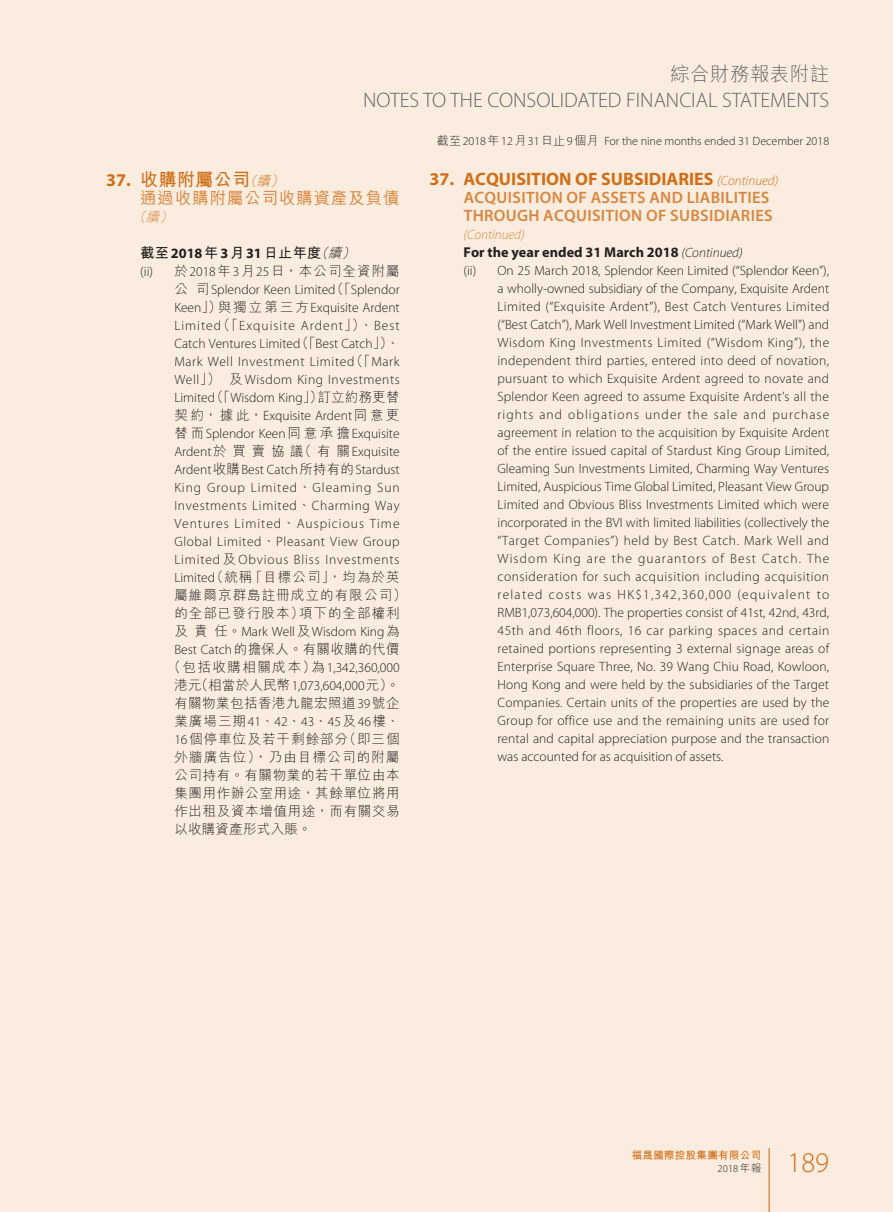
<style>
.page{position:relative;width:893px;height:1212px;background:#faeddf}
.page>*{position:absolute;margin:0;border:0;box-sizing:border-box;transform-origin:0 0}
.t1{font:300 28.5px "Myriad Pro";color:#d06f18}
.t2{font:300 21px "Myriad Pro";color:#636366}
.t3{font:300 19.5px "M Hei HK";letter-spacing:.02em;color:#636366}
._01_H1_E{font:700 18px "Myriad Pro";color:#d06f18}
._001_H1_C{font:700 18px "M Hei HK";letter-spacing:.02em;color:#d06f18}
._02_H2_E{font:600 16.5px/18px "Myriad Pro";letter-spacing:.02em;color:#d8863f}
._002_H2_C{font:500 16.5px "M Hei HK";letter-spacing:.05em;color:#d8863f}
._03_H3_E{font:700 14.25px "Myriad Pro";color:#231f20}
._003_H3_C{font:700 14.25px "M Hei HK";letter-spacing:.02em;color:#231f20}
._00_txt_E{font:300 13.5px/18px "Myriad Pro";color:#231f20;text-align:justify}
._000_txt_C{font:300 13.5px "Myriad Pro";color:#231f20}
._000_txt_C-2{font:300 13.5px "Myriad Pro";letter-spacing:.04em;color:#231f20}
._000_txt_C-3{font:300 13.5px "M Hei HK";letter-spacing:.05em;color:#231f20}
._000_txt_C-4{font:300 13.5px "M Hei HK";letter-spacing:.08em;color:#231f20}
._000_txt_C-5{font:300 13.5px "Myriad Pro";letter-spacing:.07em;color:#231f20}
._000_txt_C-6{font:300 13.5px "Myriad Pro";letter-spacing:.075em;color:#231f20}
._000_txt_C-7{font:300 13.5px "Myriad Pro";letter-spacing:.06em;color:#231f20}
._000_txt_C-8{font:300 13.5px "M Hei HK";letter-spacing:.03em;color:#231f20}
._000_txt_C-9{font:300 13.5px "M Hei HK";letter-spacing:.075em;color:#231f20}
._000_txt_C-10{font:300 13.5px "M Hei HK";letter-spacing:.09em;color:#231f20}
._02_H2_E-2{font:italic 300 13.5px "Myriad Pro";color:#d8863f}
._000_txt_C-11{font:300 13.5px "M Hei HK";letter-spacing:.02em;color:#231f20}
._002_H2_C-2{font:italic 300 13.5px "M Hei HK";color:#d8863f}
.t4{font:300 12px "Myriad Pro";color:#231f20}
.t5{font:700 10.5px "M Hei HK";letter-spacing:.03em;color:#d06f18}
.t6{font:300 10.5px "Myriad Pro";color:#231f20}
.s1{font-family:"Myriad Pro"}
.s2{font-weight:300;font-style:italic;font-size:13.5px}
.s3{font-family:"M Hei HK"}
</style>
<div class="page">
<hr style="left:768px;top:1148px;width:2px;height:64px;background:#d06f18">
<h3 class="t3" style="left:670px;top:64px;width:160px">綜合財務報表附註</h3>
<h2 class="t2" style="left:363px;top:87px;width:468px">NOTES TO THE CONSOLIDATED FINANCIAL STATEMENTS</h2>
<p class="_001_H1_C" style="left:106px;top:166px;width:182px"><span class="s1">37.</span> 收購附屬公司<span class="s2">（續）</span></p>
<p class="_002_H2_C" style="left:140px;top:186px;width:261px">通過收購附屬公司收購資產及負債</p>
<p class="_002_H2_C-2" style="left:132px;top:210px;width:45px">（續）</p>
<p class="_003_H3_C" style="left:140px;top:243px;width:219px">截至<span class="s1">2018</span>年<span class="s1">3</span>月<span class="s1">31</span>日止年度<span class="s2">（續）</span></p>
<p class="_000_txt_C-2" style="left:140px;top:264px;width:14px">(ii)</p>
<p class="_000_txt_C-4" style="left:174px;top:264px;width:227px">於<span class="s1">2018</span>年<span class="s1">3</span>月<span class="s1">25</span>日，本公司全資附屬</p>
<p class="_000_txt_C" style="left:174px;top:282px;width:227px"><span class="s3">公司</span>Splendor Keen Limited<span class="s3">（「</span>Splendor</p>
<p class="_000_txt_C" style="left:174px;top:300px;width:227px">Keen<span class="s3">」）與獨立第三方</span>Exquisite Ardent</p>
<p class="_000_txt_C-6" style="left:174px;top:318px;width:227px">Limited<span class="s3">（「</span>Exquisite Ardent<span class="s3">」）、</span>Best</p>
<p class="_000_txt_C" style="left:174px;top:336px;width:227px">Catch Ventures Limited<span class="s3">（「</span>Best Catch<span class="s3">」）、</span></p>
<p class="_000_txt_C-2" style="left:174px;top:354px;width:227px">Mark Well Investment Limited<span class="s3">（「</span>Mark</p>
<p class="_000_txt_C-2" style="left:174px;top:372px;width:227px">Well<span class="s3">」） 及</span> Wisdom King Investments</p>
<p class="_000_txt_C" style="left:174px;top:390px;width:227px">Limited<span class="s3">（「</span>Wisdom King<span class="s3">」）訂立約務更替</span></p>
<p class="_000_txt_C" style="left:174px;top:408px;width:227px"><span class="s3">契約，據此，</span>Exquisite Ardent<span class="s3">同意更</span></p>
<p class="_000_txt_C" style="left:174px;top:426px;width:227px"><span class="s3">替而</span>Splendor Keen<span class="s3">同意承擔</span>Exquisite</p>
<p class="_000_txt_C" style="left:174px;top:444px;width:227px">Ardent<span class="s3">於買賣協議（有關</span>Exquisite</p>
<p class="_000_txt_C" style="left:174px;top:462px;width:227px">Ardent<span class="s3">收購</span>Best Catch<span class="s3">所持有的</span>Stardust</p>
<p class="_000_txt_C-5" style="left:174px;top:480px;width:227px">King Group Limited<span class="s3">、</span>Gleaming Sun</p>
<p class="_000_txt_C-2" style="left:174px;top:498px;width:227px">Investments Limited<span class="s3">、</span>Charming Way</p>
<p class="_000_txt_C-5" style="left:174px;top:516px;width:227px">Ventures Limited<span class="s3">、</span>Auspicious Time</p>
<p class="_000_txt_C-2" style="left:174px;top:534px;width:227px">Global Limited<span class="s3">、</span>Pleasant View Group</p>
<p class="_000_txt_C-7" style="left:174px;top:552px;width:227px">Limited <span class="s3">及</span> Obvious Bliss Investments</p>
<p class="_000_txt_C-4" style="left:174px;top:570px;width:227px"><span class="s1">Limited</span>（統稱「目標公司」，均為於英</p>
<p class="_000_txt_C-4" style="left:174px;top:588px;width:234px">屬維爾京群島註冊成立的有限公司）</p>
<p class="_000_txt_C-9" style="left:174px;top:606px;width:227px">的全部已發行股本）項下的全部權利</p>
<p class="_000_txt_C" style="left:174px;top:624px;width:227px"><span class="s3">及責任。</span>Mark Well<span class="s3">及</span>Wisdom King<span class="s3">為</span></p>
<p class="_000_txt_C-8" style="left:174px;top:642px;width:227px"><span class="s1">Best Catch</span>的擔保人。有關收購的代價</p>
<p class="_000_txt_C" style="left:168px;top:660px;width:234px"><span class="s3">（包括收購相關成本）為</span>1,342,360,000</p>
<p class="_000_txt_C" style="left:174px;top:678px;width:227px"><span class="s3">港元（相當於人民幣</span>1,073,604,000<span class="s3">元）。</span></p>
<p class="_000_txt_C-3" style="left:174px;top:696px;width:227px">有關物業包括香港九龍宏照道<span class="s1">39</span>號企</p>
<p class="_000_txt_C-3" style="left:174px;top:714px;width:227px">業廣場三期<span class="s1">41</span>、<span class="s1">42</span>、<span class="s1">43</span>、<span class="s1">45</span>及<span class="s1">46</span>樓、</p>
<p class="_000_txt_C-4" style="left:174px;top:732px;width:227px"><span class="s1">16</span>個停車位及若干剩餘部分（即三個</p>
<p class="_000_txt_C-10" style="left:174px;top:750px;width:227px">外牆廣告位），乃由目標公司的附屬</p>
<p class="_000_txt_C-3" style="left:174px;top:768px;width:227px">公司持有。有關物業的若干單位由本</p>
<p class="_000_txt_C-3" style="left:174px;top:786px;width:227px">集團用作辦公室用途，其餘單位將用</p>
<p class="_000_txt_C-3" style="left:174px;top:804px;width:227px">作出租及資本增值用途，而有關交易</p>
<p class="_000_txt_C-11" style="left:174px;top:822px;width:139px">以收購資產形式入賬。</p>
<p class="t4" style="left:437px;top:133px;width:394px"><span class="s3">截至</span>2018<span class="s3">年</span>12<span class="s3">月</span>31<span class="s3">日止</span>9<span class="s3">個月</span> For the nine months ended 31 December 2018</p>
<p class="_01_H1_E" style="left:429px;top:167px;width:350px">37. ACQUISITION OF SUBSIDIARIES <span class="s2">(Continued)</span></p>
<p class="_02_H2_E" style="left:464px;top:188px;width:311px">ACQUISITION OF ASSETS AND LIABILITIES<br>THROUGH ACQUISITION OF SUBSIDIARIES</p>
<p class="_02_H2_E-2" style="left:463px;top:226px;width:63px">(Continued)</p>
<p class="_03_H3_E" style="left:463px;top:243px;width:281px">For the year ended 31 March 2018 <span class="s2">(Continued)</span></p>
<p class="_00_txt_E" style="left:497px;top:261px;width:333px;text-indent:-34px">(ii) On 25 March 2018, Splendor Keen Limited (“Splendor Keen”), a wholly-owned subsidiary of the Company, Exquisite Ardent Limited (“Exquisite Ardent”), Best Catch Ventures Limited (“Best Catch”), Mark Well Investment Limited (“Mark Well”) and Wisdom King Investments Limited (“Wisdom King”), the independent third parties, entered into deed of novation, pursuant to which Exquisite Ardent agreed to novate and Splendor Keen agreed to assume Exquisite Ardent’s all the rights and obligations under the sale and purchase agreement in relation to the acquisition by Exquisite Ardent of the entire issued capital of Stardust King Group Limited, Gleaming Sun Investments Limited, Charming Way Ventures Limited, Auspicious Time Global Limited, Pleasant View Group Limited and Obvious Bliss Investments Limited which were incorporated in the BVI with limited liabilities (collectively the “Target Companies”) held by Best Catch. Mark Well and Wisdom King are the guarantors of Best Catch. The consideration for such acquisition including acquisition related costs was HK$1,342,360,000 (equivalent to RMB1,073,604,000). The properties consist of 41st, 42nd, 43rd, 45th and 46th floors, 16 car parking spaces and certain retained portions representing 3 external signage areas of Enterprise Square Three, No. 39 Wang Chiu Road, Kowloon, Hong Kong and were held by the subsidiaries of the Target Companies. Certain units of the properties are used by the Group for office use and the remaining units are used for rental and capital appreciation purpose and the transaction was accounted for as acquisition of assets.</p>
<p class="t5" style="left:632px;top:1148px;width:131px">福晟國際控股集團有限公司</p>
<p class="t6" style="left:718px;top:1162px;width:45px">2018<span class="s3">年報</span></p>
<h1 class="t1" style="left:787px;top:1145px;width:43px">189</h1>
</div>
